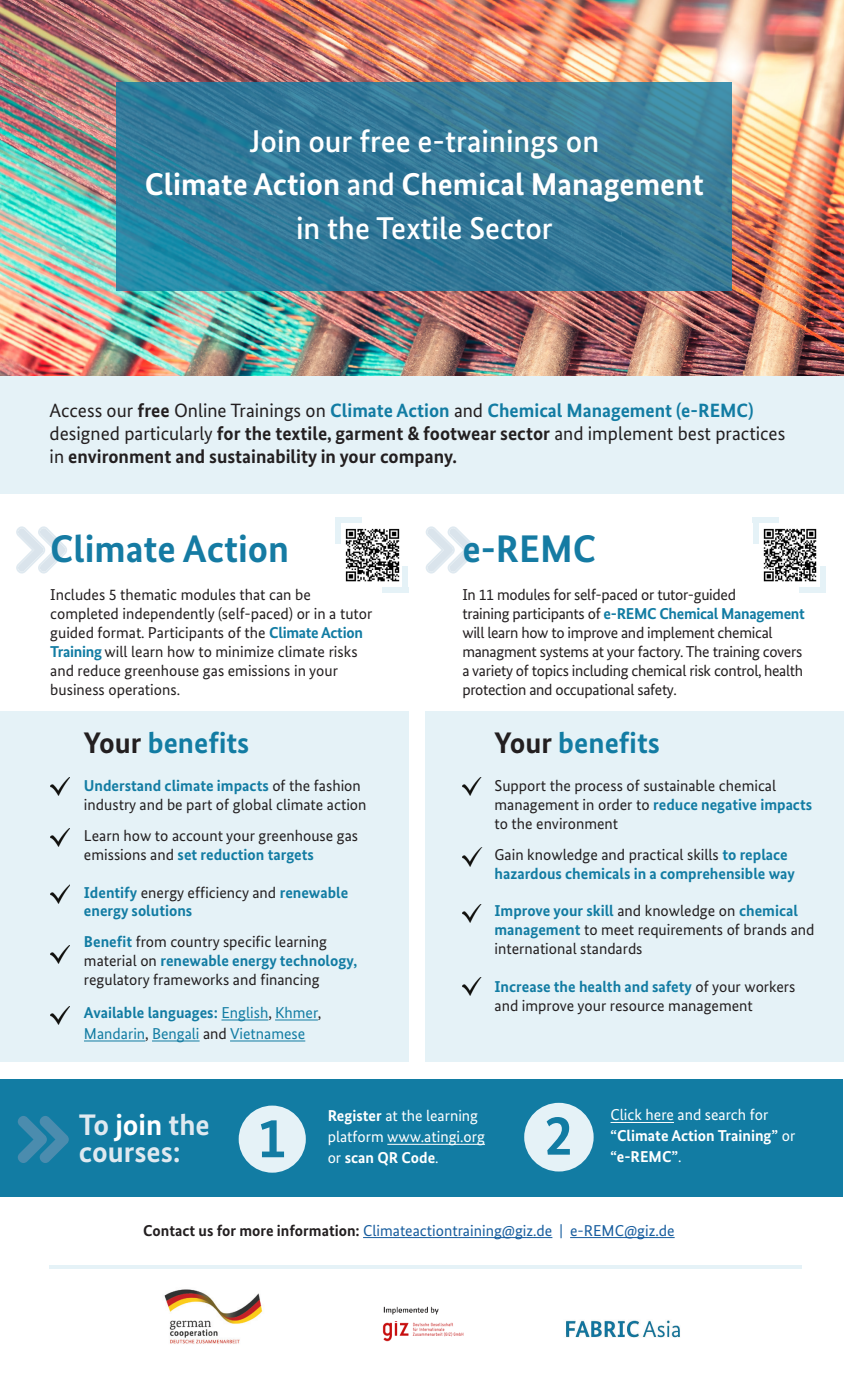
<style>
.page{position:relative;width:844px;height:1389px;background:#fff}
.page>*{position:absolute;margin:0;border:0;box-sizing:border-box;transform-origin:0 0}
.t1{font:700 56.7px "Bundes Sans";color:#127ca3}
.t2{font:700 38.5px "Bundes Sans";color:#157ba3}
.t3{font:500 31.5px/43.8px "Bundes Sans";color:#fff;text-align:center}
.t4{font:700 29.75px "Bundes Sans";color:#127ca3}
.t5{font:700 29.75px/26.6px "Bundes Sans";color:#dfe9f0}
.t6{font:700 19.25px/23.1px "Bundes Sans";color:#231f20}
.t7{font:15.75px/18.9px "Bundes Sans";color:#231f20}
.t8{font:15.75px/18.9px "Bundes Sans";letter-spacing:-.02em;color:#231f20}
.t9{font:700 15.75px/18.9px "Bundes Sans";color:#127ca3}
.t10{font:15.75px/21px "Bundes Sans";color:#fff}
.t11{font:15.75px "Bundes Sans";color:#175d9e}
.t12{font:15.75px/21px "Bundes Sans";color:#127ca3}
.t13{font:700 15.75px "Bundes Sans";color:#fff}
.s1{font-weight:700}
.s2{font-weight:400}
.s3{color:#127ca3}
.s4{font-weight:700;color:#127ca3}
.s5{color:#231f20}
.s6{font-weight:400;color:#231f20}
.s7{color:#fff}
.s8{font-weight:700;color:#231f20}
</style>
<div class="page">
<div style="left:0;top:1079px;width:842px;height:117px;background:#127ca3"></div>
<img style="left:566px;top:1320px;width:114px;height:18px">
<img style="left:164px;top:1289px;width:99px;height:55px">
<img style="left:382px;top:1323px;width:82px;height:19px">
<img style="left:383px;top:1306px;width:69px;height:17px">
<img style="left:383px;top:1312px;width:69px;height:8px">
<svg style="left:426px;top:526px;width:50px;height:48px"></svg>
<div style="left:425px;top:712px;width:418px;height:350px;background:#e5f2f7"></div>
<img style="left:462px;top:778px;width:19px;height:18px">
<img style="left:462px;top:848px;width:20px;height:18px">
<img style="left:462px;top:904px;width:20px;height:18px">
<img style="left:462px;top:977px;width:20px;height:18px">
<svg style="left:16px;top:526px;width:51px;height:48px"></svg>
<div style="left:0;top:712px;width:408px;height:350px;background:#e5f2f7"></div>
<hr style="left:221px;top:1019px;width:47px;height:1px;background:#127ca3">
<hr style="left:275px;top:1019px;width:43px;height:1px;background:#127ca3">
<hr style="left:84px;top:1040px;width:61px;height:1px;background:#127ca3">
<hr style="left:152px;top:1040px;width:47px;height:1px;background:#127ca3">
<hr style="left:230px;top:1040px;width:75px;height:1px;background:#127ca3">
<img style="left:51px;top:778px;width:19px;height:18px">
<img style="left:51px;top:829px;width:19px;height:18px">
<img style="left:51px;top:885px;width:19px;height:18px">
<img style="left:51px;top:946px;width:19px;height:18px">
<img style="left:51px;top:1006px;width:19px;height:18px">
<img style="left:0;top:0;width:843px;height:376px">
<svg style="left:116px;top:82px;width:615px;height:209px;background:#337b99"></svg>
<hr style="left:363px;top:1237px;width:189px;height:1px;background:#175d9e">
<hr style="left:570px;top:1237px;width:104px;height:1px;background:#175d9e">
<hr style="left:50px;top:1265px;width:751px;height:4px;background:#e5f2f7">
<hr style="left:387px;top:1144px;width:98px;height:1px;background:#fff">
<hr style="left:610px;top:1122px;width:63px;height:1px;background:#fff">
<div style="left:238px;top:1106px;width:68px;height:67px;background:#e5f2f7;border-radius:50%"></div>
<div style="left:524px;top:1103px;width:69px;height:68px;background:#e5f2f7;border-radius:50%"></div>
<svg style="left:18px;top:1116px;width:51px;height:47px"></svg>
<div style="left:0;top:376px;width:843px;height:117px;background:#e5f2f7"></div>
<div style="left:335px;top:518px;width:6px;height:26px;background:#e5f2f7"></div>
<div style="left:335px;top:517px;width:26px;height:6px;background:#e5f2f7"></div>
<div style="left:752px;top:518px;width:6px;height:26px;background:#e5f2f7"></div>
<div style="left:752px;top:517px;width:26px;height:6px;background:#e5f2f7"></div>
<div style="left:402px;top:566px;width:6px;height:26px;background:#e5f2f7"></div>
<div style="left:382px;top:587px;width:26px;height:6px;background:#e5f2f7"></div>
<div style="left:819px;top:566px;width:6px;height:26px;background:#e5f2f7"></div>
<div style="left:799px;top:587px;width:26px;height:6px;background:#e5f2f7"></div>
<img style="left:345px;top:528px;width:55px;height:54px">
<img style="left:763px;top:528px;width:54px;height:54px">
<p class="t3" style="left:145px;top:119px;width:560px">Join our free e-trainings on<br><span class="s1">Climate Action</span> and <span class="s1">Chemical Management </span>in the Textile Sector</p>
<p class="t6" style="left:50px;top:398px;width:737px"><span class="s2">Access our</span> free <span class="s2">Online Trainings on</span> <span class="s3">Climate Action</span> <span class="s2">and</span> <span class="s3">Chemical Management (e-REMC) </span><span class="s2">designed particularly</span> for the textile, garment &amp; footwear sector <span class="s2">and implement best practices in</span> environment and sustainability in your company.</p>
<p class="t2" style="left:50px;top:526px;width:240px">Climate Action</p>
<p class="t7" style="left:50px;top:585px;width:323px">Includes 5 thematic modules that can be completed independently (self-paced) or in a tutor guided format. Participants of the <span class="s4">Climate Action Training</span> will learn how to minimize climate risks and reduce greenhouse gas emissions in your business operations.</p>
<p class="t4" style="left:84px;top:725px;width:167px"><span class="s5">Your</span> benefits</p>
<p class="t7" style="left:84px;top:776px;width:284px"><span class="s4">Understand climate impacts</span> of the fashion industry and be part of global climate action</p>
<p class="t7" style="left:84px;top:826px;width:275px">Learn how to account your greenhouse gas emissions and <span class="s4">set reduction targets</span></p>
<p class="t9" style="left:84px;top:883px;width:266px">Identify <span class="s6">energy efficiency and</span> renewable energy solutions</p>
<p class="t7" style="left:84px;top:932px;width:275px"><span class="s4">Benefit</span> from country specific learning material on <span class="s4">renewable energy technology, </span>regulatory frameworks and financing</p>
<p class="t12" style="left:84px;top:1002px;width:239px"><span class="s1">Available languages:</span> English<span class="s5">,</span> Khmer<span class="s5">,<br></span>Mandarin<span class="s5">,</span> Bengali <span class="s5">and</span> Vietnamese</p>
<p class="t2" style="left:462px;top:526px;width:135px">e-REMC</p>
<p class="t8" style="left:462px;top:585px;width:344px">In 11 modules for self-paced or tutor-guided<br>training participants of <span class="s4">e-REMC Chemical Management </span>will learn how to improve and implement chemical managment systems at your factory. The training covers a variety of topics including chemical risk control, health protection and occupational safety.</p>
<p class="t4" style="left:494px;top:725px;width:167px"><span class="s5">Your</span> benefits</p>
<p class="t7" style="left:494px;top:776px;width:319px">Support the process of sustainable chemical management in order to <span class="s4">reduce negative impacts </span>to the environment</p>
<p class="t9" style="left:494px;top:845px;width:302px"><span class="s6">Gain knowledge and practical skills</span> to replace hazardous chemicals in a comprehensible way</p>
<p class="t7" style="left:494px;top:901px;width:321px"><span class="s4">Improve your skill</span> and knowledge on <span class="s4">chemical management</span> to meet requirements of brands and international standards</p>
<p class="t7" style="left:494px;top:977px;width:302px"><span class="s4">Increase the health and safety</span> of your workers and improve your resource management</p>
<p class="t5" style="left:79px;top:1111px;width:132px">To <span class="s7">join</span> the courses:</p>
<p class="t10" style="left:327px;top:1105px;width:152px"><span class="s1">Register</span> at the learning</p>
<p class="t10" style="left:327px;top:1126px;width:159px">platform www.atingi.org or <span class="s1">scan QR Code</span>.</p>
<p class="t1" style="left:258px;top:1103px;width:30px">1</p>
<p class="t1" style="left:544px;top:1101px;width:30px">2</p>
<p class="t10" style="left:610px;top:1104px;width:186px">Click here and search for <span class="s1">“Climate Action Training”</span> or</p>
<p class="t13" style="left:610px;top:1147px;width:72px">“e-REMC”<span class="s2">.</span></p>
<p class="t11" style="left:143px;top:1220px;width:532px"><span class="s8">Contact us for more information:</span> Climateactiontraining@giz.de | e-REMC@giz.de</p>
</div>
